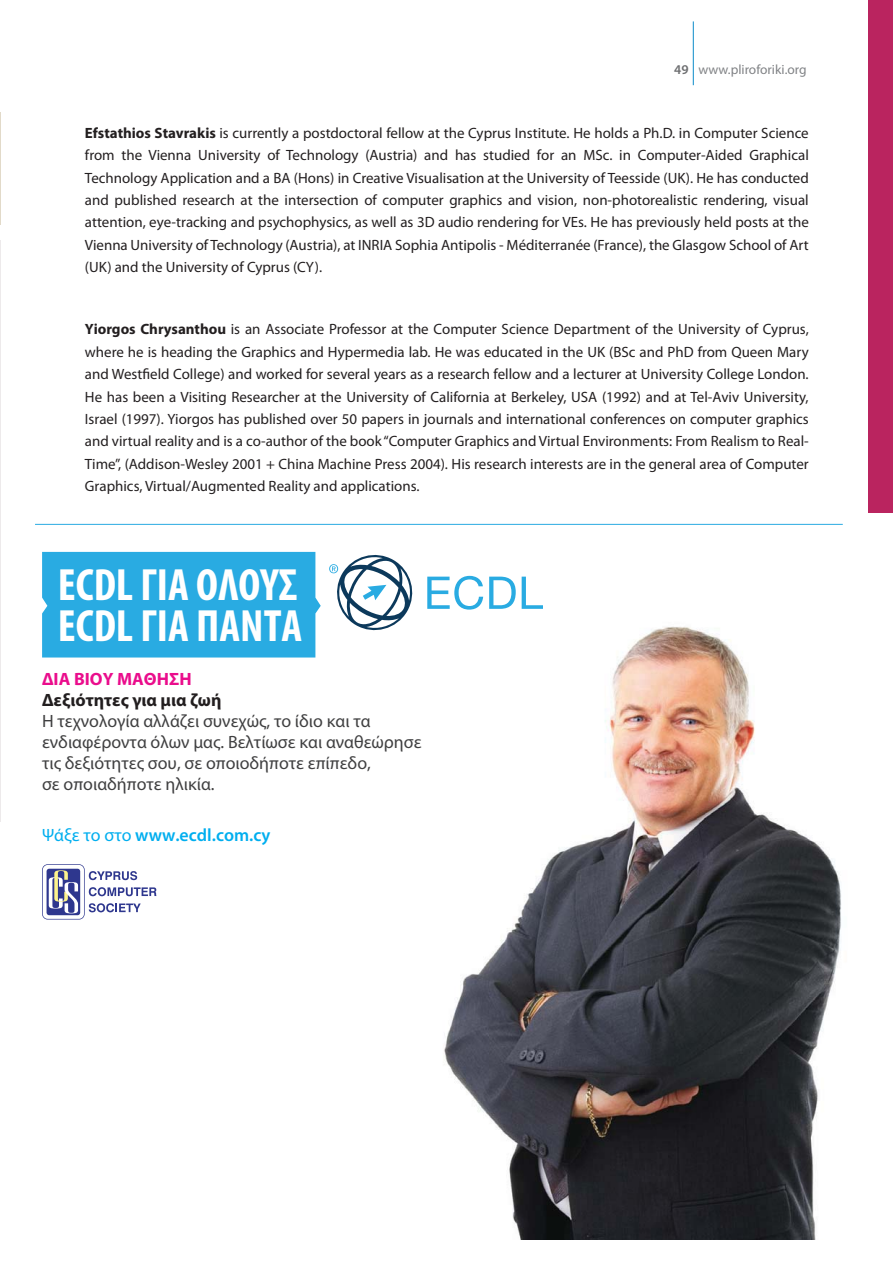
<style>
.page{position:relative;width:893px;height:1263px;background:#fff}
.page>*{position:absolute;margin:0;border:0;box-sizing:border-box;transform-origin:0 0}
.t1{font:700 condensed 45.45px/40.5px "Myriad Pro";color:#fff}
.t2{font:17.85px/21.1px "Myriad Pro";color:#404041}
.t3{font:600 17.85px "Myriad Pro";color:#00aeef}
.t4{font:700 17.85px "Myriad Pro";color:#221e1f}
.t5{font:700 17.85px "Myriad Pro";color:#ea0d8c}
.t6{font:15px/22.4px "Myriad Pro";color:#231f20;text-align:justify}
.t7{font:13.5px "Myriad Pro";color:#808285}
.s1{font-weight:600;color:#6d6e70}
.s2{font-weight:700}
.s3{font-weight:400}
</style>
<div class="page">
<hr style="left:693px;top:21px;width:1px;height:64px;background:#0b8bc9">
<div style="left:868px;top:0;width:25px;height:513px;background:#ba245f"></div>
<hr style="left:0;top:241px;width:1px;height:581px;background:#edeaeb">
<hr style="left:0;top:112px;width:1px;height:113px;background:#e2dac9">
<hr style="left:35px;top:524px;width:808px;height:1px;background:#29abe2">
<img style="left:444px;top:626px;width:397px;height:613px">
<div style="left:42px;top:552px;width:279px;height:106px;background:#29abe2"></div>
<svg style="left:329px;top:555px;width:84px;height:76px"></svg>
<svg style="left:427px;top:576px;width:116px;height:34px"></svg>
<svg style="left:42px;top:864px;width:114px;height:56px"></svg>
<p class="t7" style="left:674px;top:64px;width:134px"><span class="s1">49</span> www.pliroforiki.org</p>
<p class="t6" style="left:85px;top:123px;width:725px"><span class="s2">Efstathios Stavrakis</span> is currently a postdoctoral fellow at the Cyprus Institute. He holds a Ph.D. in Computer Science from the Vienna University of Technology (Austria) and has studied for an MSc. in Computer-Aided Graphical Technology Application and a BA (Hons) in Creative Visualisation at the University of Teesside (UK). He has conducted and published research at the intersection of computer graphics and vision, non-photorealistic rendering, visual attention, eye-tracking and psychophysics, as well as 3D audio rendering for VEs. He has previously held posts at the Vienna University of Technology (Austria), at INRIA Sophia Antipolis - Méditerranée (France), the Glasgow School of Art (UK) and the University of Cyprus (CY).</p>
<p class="t6" style="left:85px;top:319px;width:725px"><span class="s2">Yiorgos Chrysanthou</span> is an Associate Professor at the Computer Science Department of the University of Cyprus, where he is heading the Graphics and Hypermedia lab. He was educated in the UK (BSc and PhD from Queen Mary and Westfield College) and worked for several years as a research fellow and a lecturer at University College London.<br>He has been a Visiting Researcher at the University of California at Berkeley, USA (1992) and at Tel-Aviv University, Israel (1997). Yiorgos has published over 50 papers in journals and international conferences on computer graphics and virtual reality and is a co-author of the book “Computer Graphics and Virtual Environments: From Realism to Real-Time”, (Addison-Wesley 2001 + China Machine Press 2004). His research interests are in the general area of Computer Graphics, Virtual/Augmented Reality and applications.</p>
<h1 class="t1" style="left:58px;top:564px;width:246px">ECDL ΓΙΑ ΟΛΟYΣ<br>ΕCDL ΓΙΑ ΠΑΝΤΑ</h1>
<p class="t5" style="left:42px;top:672px;width:151px">ΔΙΑ ΒΙΟY ΜΑΘΗΣΗ</p>
<p class="t4" style="left:42px;top:693px;width:181px">Δεξιότητες για μια ζωή</p>
<p class="t2" style="left:42px;top:712px;width:381px">Η τεχνολογία αλλάζει συνεχώς, το ίδιο και τα ενδιαφέροντα όλων μας. Βελτίωσε και αναθεώρησε τις δεξιότητες σου, σε οποιοδήποτε επίπεδο,<br>σε οποιαδήποτε ηλικία.</p>
<p class="t3" style="left:42px;top:828px;width:230px"><span class="s3">Ψάξε το στο</span> www.ecdl.com.cy</p>
</div>
